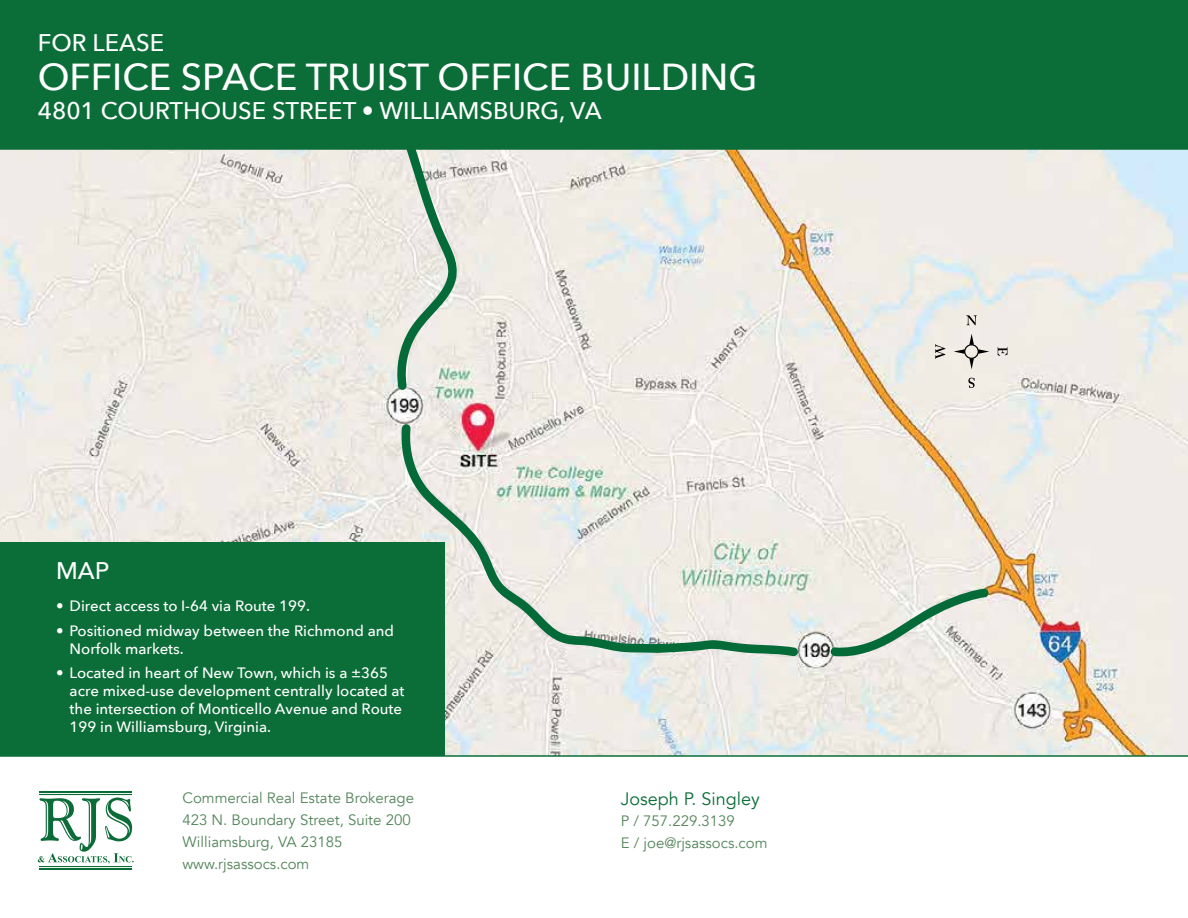
<style>
.page{position:relative;width:1188px;height:918px;background:#fff}
.page>*{position:absolute;margin:0;border:0;box-sizing:border-box;transform-origin:0 0}
.t1{font:500 37.5px "Avenir Next";color:#fff}
.t2{font:500 24px "Avenir Next";color:#fff}
.t3{font:500 24px "Avenir";color:#fff}
.t4{font:18px "Avenir";color:#0b6d38}
.t5{font:500 15px/18px "Avenir Next";color:#fff}
.t6{font:15px/22.2px "Avenir";color:#53845a}
</style>
<div class="page">
<img style="left:0;top:149px;width:1188px;height:606px">
<svg style="left:395px;top:149px;width:63px;height:241px;background:#c8d5c8"></svg>
<svg style="left:401px;top:424px;width:397px;height:232px;background:#dde0d8"></svg>
<svg style="left:831px;top:588px;width:158px;height:70px;background:#cdd8cd"></svg>
<svg style="left:38px;top:798px;width:96px;height:66px"></svg>
<hr style="left:39px;top:792px;width:93px;height:1px;background:#0b6c38">
<hr style="left:39px;top:794px;width:93px;height:1px;background:#0b6c38">
<hr style="left:39px;top:868px;width:93px;height:2px;background:#0b6c38">
<hr style="left:39px;top:866px;width:93px;height:1px;background:#0b6c38">
<hr style="left:0;top:148px;width:1188px;height:1px;background:#0b6d38">
<hr style="left:0;top:755px;width:1188px;height:2px;background:#0b6d38">
<div style="left:0;top:0;width:1188px;height:148px;background:#0b6d38"></div>
<div style="left:0;top:542px;width:444px;height:214px;background:#0b6d38"></div>
<svg style="left:966px;top:315px;width:11px;height:10px"></svg>
<svg style="left:968px;top:378px;width:7px;height:10px"></svg>
<svg style="left:954px;top:334px;width:35px;height:35px"></svg>
<svg style="left:998px;top:347px;width:10px;height:9px"></svg>
<svg style="left:935px;top:344px;width:10px;height:15px"></svg>
<h2 class="t2" style="left:38px;top:22px;width:128px">FOR LEASE</h2>
<h1 class="t1" style="left:38px;top:45px;width:721px">OFFICE SPACE TRUIST OFFICE BUILDING</h1>
<h2 class="t2" style="left:38px;top:90px;width:566px">4801 COURTHOUSE STREET • WILLIAMSBURG, VA</h2>
<h2 class="t3" style="left:56px;top:550px;width:54px">MAP</h2>
<p class="t5" style="left:56px;top:596px;width:255px">• Direct access to I-64 via Route 199.</p>
<p class="t5" style="left:70px;top:621px;width:326px;text-indent:-14px">• Positioned midway between the Richmond and<br>Norfolk markets.</p>
<p class="t5" style="left:70px;top:664px;width:336px;text-indent:-14px">• Located in heart of New Town, which is a ±365 acre mixed-use development centrally located at the intersection of Monticello Avenue and Route 199 in Williamsburg, Virginia.</p>
<p class="t6" style="left:182px;top:787px;width:233px">Commercial Real Estate Brokerage<br>423 N. Boundary Street, Suite 200<br>Williamsburg, VA 23185 www.rjsassocs.com</p>
<p class="t4" style="left:621px;top:788px;width:140px">Joseph P. Singley</p>
<p class="t6" style="left:621px;top:811px;width:148px;line-height:21.3px">P / 757.229.3139<br>E / joe@rjsassocs.com</p>
</div>
